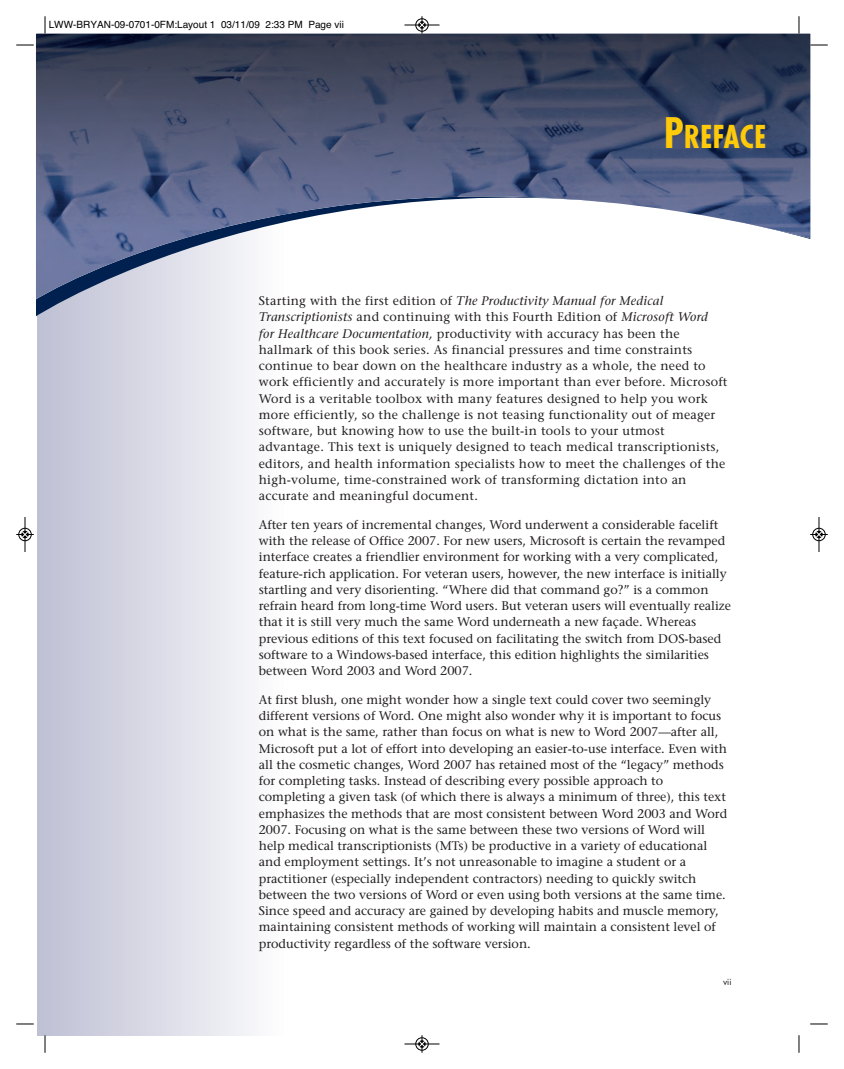
<style>
.page{position:relative;width:844px;height:1069px;background:#fff}
.page>*{position:absolute;margin:0;border:0;box-sizing:border-box;transform-origin:0 0}
.t1{font:700 34.75px "Function Cond";color:#feca0a}
.t2{font:12.5px/16.2px "Stone Serif";color:#231f20}
.t3{font:12.5px/16.2px "Stone Serif";letter-spacing:.02em;color:#231f20}
.t4{font:10px "Helvetica";color:#000}
.t5{font:10px "Function";color:#231f20}
.s1{font-size:46.25px}
.s2{font-style:italic}
</style>
<div class="page">
<svg style="left:36px;top:299px;width:240px;height:17px"></svg>
<img style="left:36px;top:34px;width:774px;height:265px">
<svg style="left:45px;top:16px;width:1px;height:18px"></svg>
<svg style="left:16px;top:45px;width:18px;height:1px"></svg>
<svg style="left:798px;top:16px;width:2px;height:18px"></svg>
<svg style="left:810px;top:45px;width:18px;height:1px"></svg>
<svg style="left:45px;top:1035px;width:1px;height:17px"></svg>
<svg style="left:16px;top:1023px;width:18px;height:2px"></svg>
<svg style="left:798px;top:1035px;width:2px;height:17px"></svg>
<svg style="left:810px;top:1023px;width:18px;height:2px"></svg>
<div style="left:415px;top:18px;width:13px;height:14px;border:1px solid #fff;border-radius:50%"></div>
<hr style="left:404px;top:25px;width:35px;height:1px;background:#000">
<div style="left:415px;top:19px;width:13px;height:12px;border:1px solid #000;border-radius:50%"></div>
<svg style="left:419px;top:16px;width:6px;height:18px"></svg>
<hr style="left:404px;top:1044px;width:35px;height:1px;background:#000">
<div style="left:415px;top:1037px;width:13px;height:13px;border:1px solid #000;border-radius:50%"></div>
<svg style="left:419px;top:1035px;width:6px;height:17px"></svg>
<div style="left:18px;top:528px;width:14px;height:13px;border:1px solid #fff;border-radius:50%"></div>
<hr style="left:25px;top:517px;width:1px;height:35px;background:#000">
<div style="left:19px;top:528px;width:12px;height:13px;border:1px solid #000;border-radius:50%"></div>
<svg style="left:16px;top:531px;width:18px;height:7px"></svg>
<hr style="left:819px;top:517px;width:1px;height:35px;background:#000">
<div style="left:812px;top:528px;width:13px;height:13px;border:1px solid #000;border-radius:50%"></div>
<svg style="left:810px;top:531px;width:18px;height:7px"></svg>
<p class="t4" style="left:49px;top:18px;width:297px">LWW-BRYAN-09-0701-0FM:Layout 1 03/11/09 2:33 PM Page vii</p>
<h1 class="t1" style="left:664px;top:123px;width:104px"><span class="s1">P</span>REFACE</h1>
<p class="t3" style="left:259px;top:294px;width:470px">Starting with the first edition of <span class="s2">The Productivity Manual for Medical Transcriptionists</span> and continuing with this Fourth Edition of <span class="s2">Microsoft Word<br>for Healthcare Documentation,</span> productivity with accuracy has been the hallmark of this book series. As financial pressures and time constraints continue to bear down on the healthcare industry as a whole, the need to work efficiently and accurately is more important than ever before. Microsoft Word is a veritable toolbox with many features designed to help you work more efficiently, so the challenge is not teasing functionality out of meager software, but knowing how to use the built-in tools to your utmost advantage. This text is uniquely designed to teach medical transcriptionists, editors, and health information specialists how to meet the challenges of the high-volume, time-constrained work of transforming dictation into an accurate and meaningful document.</p>
<p class="t2" style="left:259px;top:518px;width:474px">After ten years of incremental changes, Word underwent a considerable facelift with the release of Office 2007. For new users, Microsoft is certain the revamped interface creates a friendlier environment for working with a very complicated, feature-rich application. For veteran users, however, the new interface is initially startling and very disorienting. “Where did that command go?” is a common refrain heard from long-time Word users. But veteran users will eventually realize that it is still very much the same Word underneath a new façade. Whereas previous editions of this text focused on facilitating the switch from DOS-based software to a Windows-based interface, this edition highlights the similarities between Word 2003 and Word 2007.</p>
<p class="t2" style="left:259px;top:693px;width:470px">At first blush, one might wonder how a single text could cover two seemingly different versions of Word. One might also wonder why it is important to focus on what is the same, rather than focus on what is new to Word 2007—after all, Microsoft put a lot of effort into developing an easier-to-use interface. Even with all the cosmetic changes, Word 2007 has retained most of the “legacy” methods for completing tasks. Instead of describing every possible approach to completing a given task (of which there is always a minimum of three), this text emphasizes the methods that are most consistent between Word 2003 and Word 2007. Focusing on what is the same between these two versions of Word will help medical transcriptionists (MTs) be productive in a variety of educational and employment settings. It’s not unreasonable to imagine a student or a practitioner (especially independent contractors) needing to quickly switch between the two versions of Word or even using both versions at the same time.<br>Since speed and accuracy are gained by developing habits and muscle memory, maintaining consistent methods of working will maintain a consistent level of productivity regardless of the software version.</p>
<p class="t5" style="left:723px;top:977px;width:10px">vii</p>
</div>
